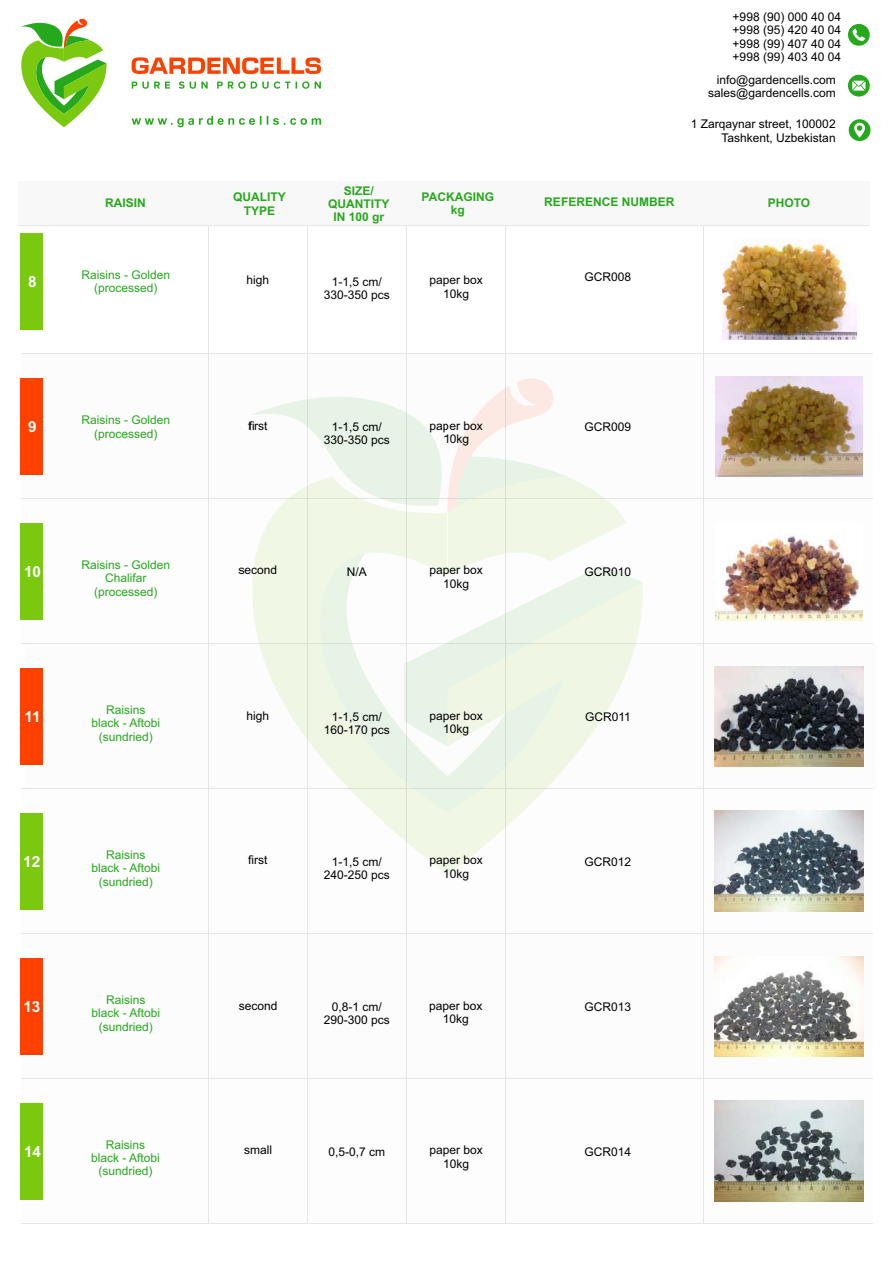
<style>
.page{position:relative;width:893px;height:1263px;background:#fff}
.page>*{position:absolute;margin:0;border:0;box-sizing:border-box;transform-origin:0 0}
.t1{font:700 15.3px "Arial";color:#fff}
.t2{font:12px/13.4px "Arial";color:#000;text-align:center}
.t3{font:12px/13.4px "Arial";color:#26a81d;text-align:center}
.t4{font:700 12px/13.4px "Arial";color:#26a81d;text-align:center}
</style>
<div class="page">
<div style="left:18px;top:182px;width:851px;height:44px;background:#f8f8f8"></div>
<hr style="left:18px;top:226px;width:851px;height:1px;background:#e6e6e6">
<div style="left:849px;top:119px;width:21px;height:22px;background:#26a81d;border-radius:50%"></div>
<svg style="left:854px;top:123px;width:11px;height:15px"></svg>
<div style="left:848px;top:24px;width:22px;height:22px;background:#26a81d;border-radius:50%"></div>
<svg style="left:852px;top:29px;width:13px;height:12px"></svg>
<svg style="left:848px;top:75px;width:22px;height:22px"></svg>
<svg style="left:852px;top:81px;width:13px;height:10px"></svg>
<svg style="left:132px;top:116px;width:189px;height:11px"></svg>
<svg style="left:21px;top:18px;width:86px;height:109px"></svg>
<img style="left:132px;top:57px;width:189px;height:17px">
<svg style="left:132px;top:81px;width:189px;height:8px"></svg>
<div style="left:21px;top:233px;width:22px;height:97px;background:#7ac80f"></div>
<div style="left:21px;top:378px;width:22px;height:97px;background:#ff4100"></div>
<hr style="left:21px;top:354px;width:851px;height:1px;background:#e6e6e6">
<div style="left:21px;top:523px;width:22px;height:96px;background:#7ac80f"></div>
<hr style="left:21px;top:498px;width:851px;height:1px;background:#e6e6e6">
<div style="left:21px;top:668px;width:22px;height:97px;background:#ff4100"></div>
<hr style="left:21px;top:644px;width:851px;height:1px;background:#e6e6e6">
<div style="left:21px;top:813px;width:22px;height:96px;background:#7ac80f"></div>
<hr style="left:21px;top:788px;width:851px;height:1px;background:#e6e6e6">
<div style="left:21px;top:958px;width:22px;height:97px;background:#ff4100"></div>
<hr style="left:21px;top:934px;width:851px;height:1px;background:#e6e6e6">
<div style="left:21px;top:1103px;width:22px;height:96px;background:#7ac80f"></div>
<hr style="left:21px;top:1078px;width:851px;height:1px;background:#e6e6e6">
<hr style="left:21px;top:1224px;width:851px;height:1px;background:#e6e6e6">
<hr style="left:208px;top:226px;width:1px;height:998px;background:#e6e6e6">
<hr style="left:307px;top:226px;width:1px;height:998px;background:#e6e6e6">
<hr style="left:406px;top:226px;width:1px;height:998px;background:#e6e6e6">
<hr style="left:505px;top:226px;width:1px;height:998px;background:#e6e6e6">
<hr style="left:704px;top:226px;width:1px;height:998px;background:#e6e6e6">
<svg style="left:251px;top:378px;width:316px;height:99px"></svg>
<svg style="left:242px;top:477px;width:401px;height:398px"></svg>
<img style="left:715px;top:956px;width:149px;height:101px">
<img style="left:722px;top:239px;width:134px;height:100px">
<img style="left:716px;top:376px;width:147px;height:101px">
<img style="left:716px;top:536px;width:147px;height:84px">
<img style="left:715px;top:666px;width:149px;height:101px">
<img style="left:715px;top:811px;width:149px;height:101px">
<img style="left:715px;top:1101px;width:149px;height:101px">
<p class="t2" style="left:733px;top:12px;width:110px;text-align:justify">+998 (90) 000 40 04 +998 (95) 420 40 04 +998 (99) 407 40 04 +998 (99) 403 40 04</p>
<p class="t2" style="left:708px;top:74px;width:129px;text-align:right">info@gardencells.com sales@gardencells.com</p>
<p class="t2" style="left:691px;top:119px;width:146px;text-align:right">1 Zarqaynar street, 100002<br>Tashkent, Uzbekistan</p>
<p class="t4" style="left:105px;top:197px;width:42px">RAISIN</p>
<p class="t4" style="left:233px;top:191px;width:54px">QUALITY<br>TYPE</p>
<p class="t4" style="left:328px;top:185px;width:63px">SIZE/<br>QUANTITY<br>IN 100 gr</p>
<p class="t4" style="left:422px;top:191px;width:74px">PACKAGING kg</p>
<p class="t4" style="left:544px;top:196px;width:131px">REFERENCE NUMBER</p>
<p class="t4" style="left:768px;top:197px;width:44px">PHOTO</p>
<p class="t1" style="left:28px;top:276px;width:10px">8</p>
<p class="t3" style="left:81px;top:269px;width:90px">Raisins - Golden (processed)</p>
<p class="t2" style="left:247px;top:275px;width:24px">high</p>
<p class="t2" style="left:324px;top:276px;width:68px">1-1,5 cm/<br>330-350 pcs</p>
<p class="t2" style="left:430px;top:275px;width:55px">paper box<br>10kg</p>
<p class="t2" style="left:585px;top:271px;width:48px">GCR008</p>
<p class="t1" style="left:28px;top:421px;width:10px">9</p>
<p class="t3" style="left:81px;top:414px;width:90px">Raisins - Golden (processed)</p>
<p class="t2" style="left:248px;top:420px;width:21px">first</p>
<p class="t2" style="left:324px;top:421px;width:68px">1-1,5 cm/<br>330-350 pcs</p>
<p class="t2" style="left:430px;top:420px;width:55px">paper box<br>10kg</p>
<p class="t2" style="left:585px;top:421px;width:48px">GCR009</p>
<p class="t1" style="left:24px;top:566px;width:18px">10</p>
<p class="t3" style="left:81px;top:559px;width:90px">Raisins - Golden<br>Chalifar (processed)</p>
<p class="t2" style="left:239px;top:565px;width:40px">second</p>
<p class="t2" style="left:347px;top:566px;width:22px">N/A</p>
<p class="t2" style="left:430px;top:565px;width:55px">paper box<br>10kg</p>
<p class="t2" style="left:585px;top:566px;width:48px">GCR010</p>
<p class="t1" style="left:24px;top:711px;width:18px">11</p>
<p class="t3" style="left:91px;top:704px;width:70px">Raisins black - Aftobi (sundried)</p>
<p class="t2" style="left:247px;top:710px;width:24px">high</p>
<p class="t2" style="left:324px;top:711px;width:68px">1-1,5 cm/<br>160-170 pcs</p>
<p class="t2" style="left:430px;top:710px;width:55px">paper box<br>10kg</p>
<p class="t2" style="left:585px;top:711px;width:47px">GCR011</p>
<p class="t1" style="left:23px;top:855px;width:18px">12</p>
<p class="t3" style="left:91px;top:849px;width:70px">Raisins black - Aftobi (sundried)</p>
<p class="t2" style="left:248px;top:854px;width:21px">first</p>
<p class="t2" style="left:324px;top:856px;width:68px">1-1,5 cm/<br>240-250 pcs</p>
<p class="t2" style="left:430px;top:855px;width:55px">paper box<br>10kg</p>
<p class="t2" style="left:585px;top:856px;width:48px">GCR012</p>
<p class="t1" style="left:23px;top:1001px;width:18px">13</p>
<p class="t3" style="left:91px;top:994px;width:70px">Raisins black - Aftobi (sundried)</p>
<p class="t2" style="left:239px;top:1000px;width:40px">second</p>
<p class="t2" style="left:324px;top:1001px;width:68px">0,8-1 cm/<br>290-300 pcs</p>
<p class="t2" style="left:429px;top:1000px;width:55px">paper box<br>10kg</p>
<p class="t2" style="left:585px;top:1001px;width:48px">GCR013</p>
<p class="t1" style="left:24px;top:1146px;width:18px">14</p>
<p class="t3" style="left:91px;top:1139px;width:70px">Raisins black - Aftobi (sundried)</p>
<p class="t2" style="left:244px;top:1144px;width:29px">small</p>
<p class="t2" style="left:328px;top:1146px;width:58px">0,5-0,7 cm</p>
<p class="t2" style="left:430px;top:1144px;width:55px">paper box<br>10kg</p>
<p class="t2" style="left:585px;top:1146px;width:48px">GCR014</p>
</div>
